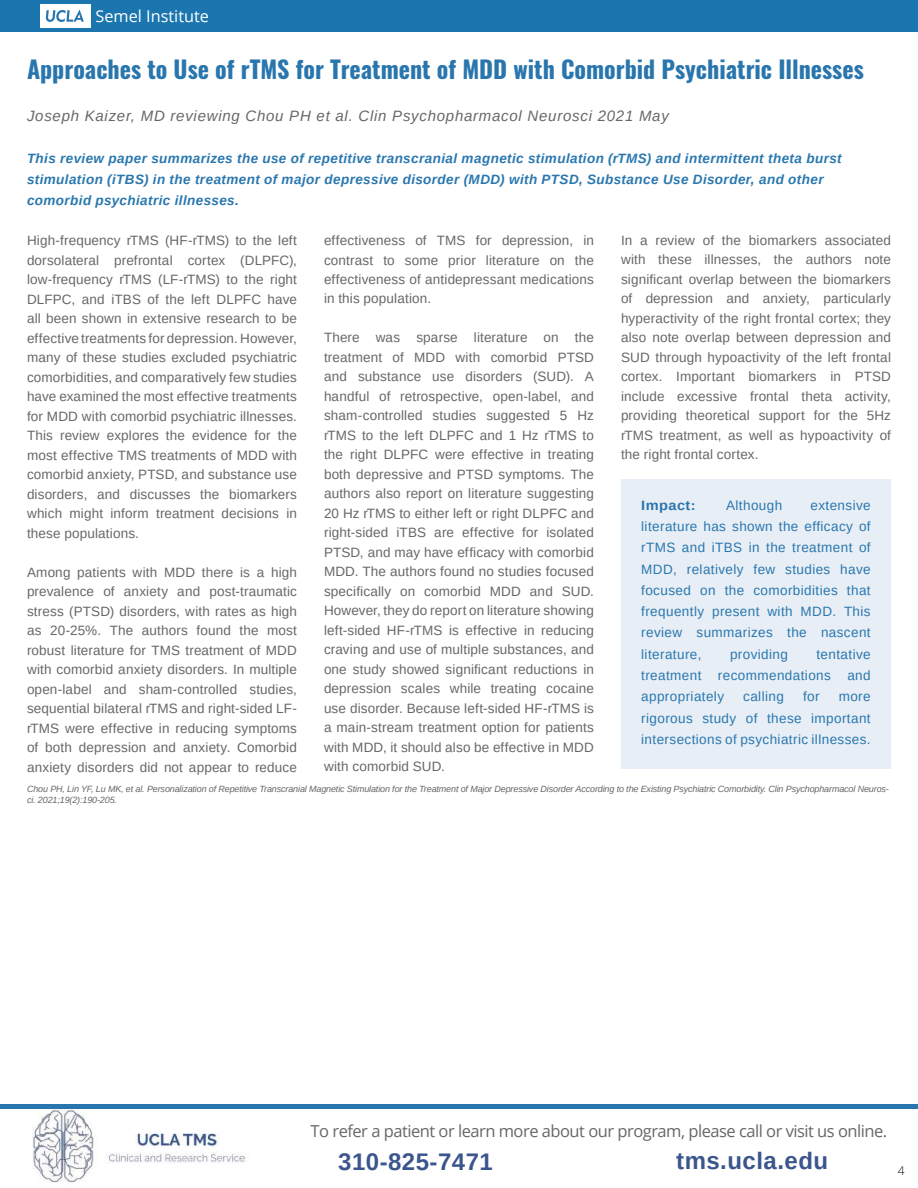
<style>
.page{position:relative;width:918px;height:1188px;background:#fff}
.page>*{position:absolute;margin:0;border:0;box-sizing:border-box;transform-origin:0 0}
.t1{font:700 24px "Oswald";color:#2976ae}
.t2{font:700 24px "Arimo";letter-spacing:.02em;color:#3b558d}
.t3{font:16.5px "Open Sans";letter-spacing:-.03em;color:#666}
.t4{font:16.35px "Open Sans";color:#fff}
.t5{font:italic 15px "Arimo";letter-spacing:.05em;color:#666767}
.t6{font:13.5px/19.5px "Arimo";letter-spacing:.01em;color:#666767;text-align:justify}
.t7{font:13.5px/21.3px "Arimo";letter-spacing:.03em;color:#2977af;text-align:justify}
.t8{font:italic 700 13.5px/21px "Arimo";letter-spacing:.03em;color:#2977af}
.t9{font:700 13.5px "Arimo";letter-spacing:.03em;color:#2976ae;scale:1.08 1}
.t10{font:300 12px "Open Sans";color:#000}
.t11{font:italic 9px/10.8px "Arimo";letter-spacing:-.015em;color:#666}
</style>
<div class="page">
<div style="left:0;top:0;width:918px;height:32px;background:#1b76b0"></div>
<img style="left:32px;top:1109px;width:214px;height:74px">
<div style="left:0;top:1104px;width:918px;height:5px;background:#2976ae"></div>
<div style="left:40px;top:4px;width:50px;height:24px;background:#fff"></div>
<svg style="left:46px;top:10px;width:38px;height:12px"></svg>
<div style="left:621px;top:480px;width:270px;height:289px;background:#e8eef5"></div>
<p class="t4" style="left:95px;top:5px;width:115px">Semel Institute</p>
<h1 class="t1" style="left:27px;top:53px;width:838px">Approaches to Use of rTMS for Treatment of MDD with Comorbid Psychiatric Illnesses</h1>
<p class="t5" style="left:27px;top:106px;width:643px">Joseph Kaizer, MD reviewing Chou PH et al. Clin Psychopharmacol Neurosci 2021 May</p>
<p class="t8" style="left:27px;top:148px;width:816px">This review paper summarizes the use of repetitive transcranial magnetic stimulation (rTMS) and intermittent theta burst stimulation (iTBS) in the treatment of major depressive disorder (MDD) with PTSD, Substance Use Disorder, and other comorbid psychiatric illnesses.</p>
<p class="t6" style="left:27px;top:231px;width:272px">High-frequency rTMS (HF-rTMS) to the left dorsolateral prefrontal cortex (DLPFC), low-frequency rTMS (LF-rTMS) to the right DLFPC, and iTBS of the left DLPFC have all been shown in extensive research to be effective treatments for depression. However, many of these studies excluded psychiatric comorbidities, and comparatively few studies have examined the most effective treatments for MDD with comorbid psychiatric illnesses.<br>This review explores the evidence for the most effective TMS treatments of MDD with comorbid anxiety, PTSD, and substance use disorders, and discusses the biomarkers which might inform treatment decisions in these populations.</p>
<p class="t6" style="left:27px;top:562px;width:272px">Among patients with MDD there is a high prevalence of anxiety and post-traumatic stress (PTSD) disorders, with rates as high as 20-25%. The authors found the most robust literature for TMS treatment of MDD with comorbid anxiety disorders. In multiple open-label and sham-controlled studies, sequential bilateral rTMS and right-sided LF&shy;rTMS were effective in reducing symptoms of both depression and anxiety. Comorbid anxiety disorders did not appear to reduce</p>
<p class="t6" style="left:621px;top:231px;width:272px">In a review of the biomarkers associated with these illnesses, the authors note significant overlap between the biomarkers of depression and anxiety, particularly hyperactivity of the right frontal cortex; they also note overlap between depression and SUD through hypoactivity of the left frontal cortex. Important biomarkers in PTSD include excessive frontal theta activity, providing theoretical support for the 5Hz rTMS treatment, as well as hypoactivity of the right frontal cortex.</p>
<p class="t9" style="left:641px;top:496px;width:52px">Impact:</p>
<p class="t7" style="left:726px;top:494px;width:58px">Although</p>
<p class="t6" style="left:324px;top:231px;width:271px">effectiveness of TMS for depression, in contrast to some prior literature on the effectiveness of antidepressant medications in this population.</p>
<p class="t6" style="left:324px;top:328px;width:272px">There was sparse literature on the treatment of MDD with comorbid PTSD and substance use disorders (SUD). A handful of retrospective, open-label, and sham-controlled studies suggested 5 Hz rTMS to the left DLPFC and 1 Hz rTMS to the right DLPFC were effective in treating both depressive and PTSD symptoms. The authors also report on literature suggesting 20 Hz rTMS to either left or right DLPFC and right-sided iTBS are effective for isolated PTSD, and may have efficacy with comorbid MDD. The authors found no studies focused specifically on comorbid MDD and SUD.<br>However, they do report on literature showing left-sided HF-rTMS is effective in reducing craving and use of multiple substances, and one study showed significant reductions in depression scales while treating cocaine use disorder. Because left-sided HF-rTMS is a main-stream treatment option for patients with MDD, it should also be effective in MDD with comorbid SUD.</p>
<p class="t7" style="left:641px;top:494px;width:231px;text-indent:169px">extensive literature has shown the efficacy of rTMS and iTBS in the treatment of MDD, relatively few studies have focused on the comorbidities that frequently present with MDD. This review summarizes the nascent literature,</p>
<p class="t7" style="left:641px;top:643px;width:231px;text-indent:175px">tentative treatment recommendations and appropriately</p>
<p class="t7" style="left:730px;top:643px;width:60px">providing</p>
<p class="t7" style="left:743px;top:686px;width:42px">calling</p>
<p class="t7" style="left:803px;top:686px;width:18px">for</p>
<p class="t7" style="left:641px;top:686px;width:231px;text-indent:197px">more rigorous study of these important intersections of psychiatric illnesses.</p>
<p class="t11" style="left:27px;top:783px;width:863px">Chou PH, Lin YF, Lu MK, et al. Personalization of Repetitive Transcranial Magnetic Stimulation for the Treatment of Major Depressive Disorder According to the Existing Psychiatric Comorbidity. Clin Psychopharmacol Neuros&shy;ci. 2021;19(2):190-205.</p>
<p class="t3" style="left:311px;top:1120px;width:578px">To refer a patient or learn more about our program, please call or visit us online.</p>
<h1 class="t2" style="left:338px;top:1145px;width:156px">310-825-7471</h1>
<h1 class="t2" style="left:676px;top:1145px;width:153px">tms.ucla.edu</h1>
<p class="t10" style="left:898px;top:1162px;width:8px">4</p>
</div>
